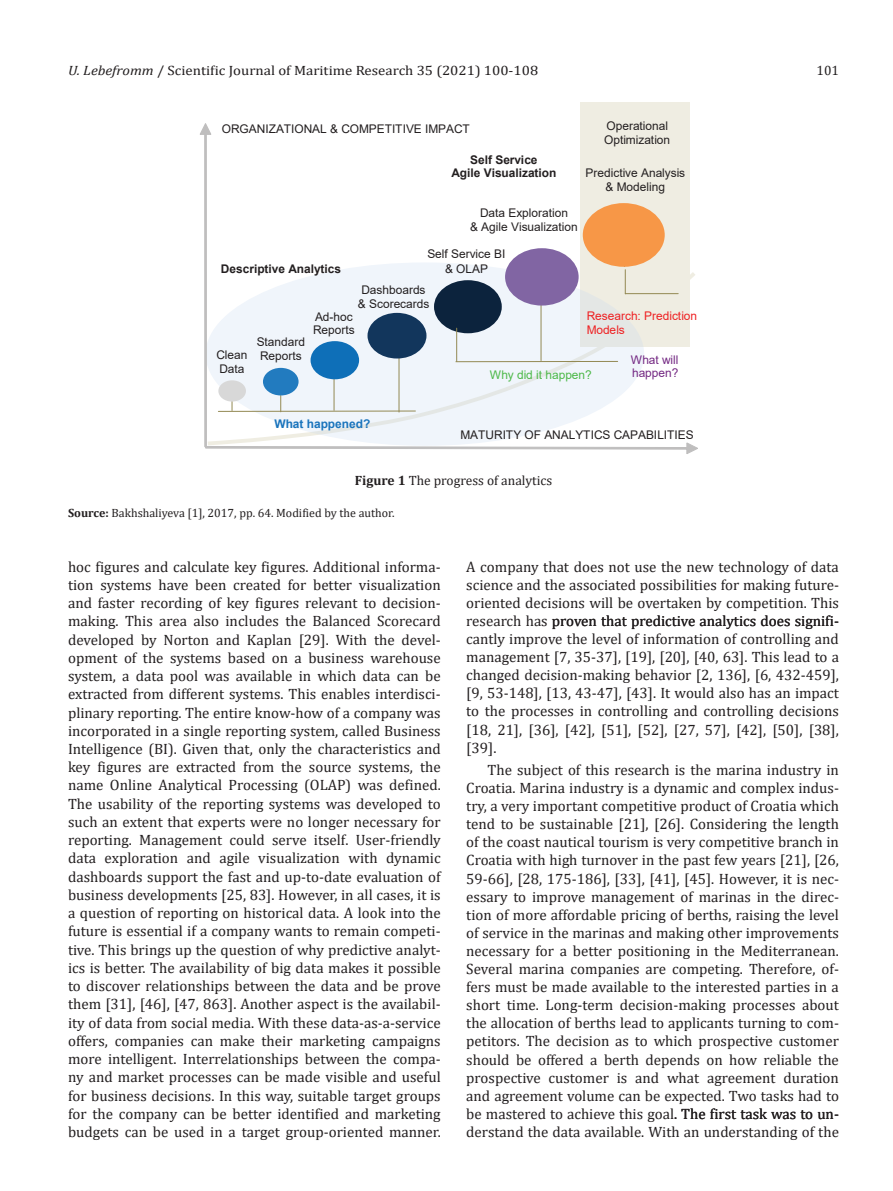
<style>
.page{position:relative;width:893px;height:1191px;background:#fff}
.page>*{position:absolute;margin:0;border:0;box-sizing:border-box;transform-origin:0 0}
.osnovni_tekst{font:15px/18.3px "Cambria";color:#231f20;text-align:justify}
.potpis_slika{font:13.5px "Cambria";color:#231f20;scale:1.1 1}
.potpis_slika-2{font:13.5px "Cambria";color:#231f20}
.izvor{font:12px "Cambria";color:#231f20}
.t1{font:11.85px/13.8px "Arial";color:#231f20}
.t2{font:700 11.85px/13.6px "Arial";color:#231f20;text-align:center}
.t3{font:11.85px/13.6px "Arial";color:#ee2123}
.t4{font:11.85px "Arial";color:#4cb848}
.t5{font:11.85px/13.8px "Arial";color:#742983}
.t6{font:700 11.85px "Arial";color:#1a74bc}
.s1{font-style:italic}
.s2{font-weight:700}
</style>
<div class="page">
<div style="left:580px;top:103px;width:110px;height:244px;background:#efede2"></div>
<svg style="left:200px;top:123px;width:498px;height:331px"></svg>
<p class="potpis_slika" style="left:68px;top:62px;width:429px"><span class="s1">U. Lebefromm</span> / Scientific Journal of Maritime Research 35 (2021) 100-108</p>
<p class="potpis_slika-2" style="left:816px;top:62px;width:24px">101</p>
<p class="t1" style="left:222px;top:122px;width:250px">ORGANIZATIONAL &amp; COMPETITIVE IMPACT</p>
<p class="t2" style="left:451px;top:153px;width:107px">Self Service<br>Agile Visualization</p>
<p class="t2" style="left:221px;top:262px;width:122px">Descriptive Analytics</p>
<p class="t1" style="left:470px;top:206px;width:109px;text-align:center">Data Exploration<br>&amp; Agile Visualization</p>
<p class="t1" style="left:427px;top:247px;width:80px;line-height:14.4px;text-align:center">Self Service BI &amp; OLAP</p>
<p class="t1" style="left:358px;top:283px;width:73px">Dashboards &amp; Scorecards</p>
<p class="t1" style="left:604px;top:119px;width:68px">Operational<br>Optimization</p>
<p class="t1" style="left:586px;top:166px;width:101px;text-align:center">Predictive Analysis &amp; Modeling</p>
<p class="t1" style="left:216px;top:348px;width:33px">Clean<br>Data</p>
<p class="t1" style="left:257px;top:335px;width:50px">Standard<br>Reports</p>
<p class="t1" style="left:313px;top:309px;width:43px">Ad-hoc<br>Reports</p>
<p class="t6" style="left:274px;top:416px;width:97px">What happened?</p>
<p class="t3" style="left:587px;top:309px;width:112px">Research: Prediction<br>Models</p>
<p class="t4" style="left:490px;top:366px;width:103px">Why did it happen?</p>
<p class="t5" style="left:631px;top:352px;width:49px">What will happen?</p>
<p class="t1" style="left:461px;top:428px;width:235px">MATURITY OF ANALYTICS CAPABILITIES</p>
<p class="potpis_slika-2" style="left:355px;top:473px;width:199px"><span class="s2">Figure 1</span> The progress of analytics</p>
<p class="izvor" style="left:68px;top:506px;width:328px"><span class="s2">Source:</span> Bakhshaliyeva [1], 2017, pp. 64. Modified by the author.</p>
<p class="osnovni_tekst" style="left:68px;top:557px;width:374px">hoc figures and calculate key figures. Additional informa&shy;tion systems have been created for better visualization and faster recording of key figures relevant to decision&shy;making. This area also includes the Balanced Scorecard developed by Norton and Kaplan [29]. With the devel&shy;opment of the systems based on a business warehouse system, a data pool was available in which data can be extracted from different systems. This enables interdisci&shy;plinary reporting. The entire know-how of a company was incorporated in a single reporting system, called Business Intelligence (BI). Given that, only the characteristics and key figures are extracted from the source systems, the name Online Analytical Processing (OLAP) was defined.<br>The usability of the reporting systems was developed to such an extent that experts were no longer necessary for reporting. Management could serve itself. User-friendly data exploration and agile visualization with dynamic dashboards support the fast and up-to-date evaluation of business developments [25, 83]. However, in all cases, it is a question of reporting on historical data. A look into the future is essential if a company wants to remain competi&shy;tive. This brings up the question of why predictive analyt&shy;ics is better. The availability of big data makes it possible to discover relationships between the data and be prove them [31], [46], [47, 863]. Another aspect is the availabil&shy;ity of data from social media. With these data-as-a-service offers, companies can make their marketing campaigns more intelligent. Interrelationships between the compa&shy;ny and market processes can be made visible and useful for business decisions. In this way, suitable target groups for the company can be better identified and marketing budgets can be used in a target group-oriented manner.</p>
<p class="osnovni_tekst" style="left:466px;top:557px;width:374px">A company that does not use the new technology of data science and the associated possibilities for making future&shy;oriented decisions will be overtaken by competition. This research has proven that predictive analytics does signifi&shy;cantly improve the level of information of controlling and management [7, 35-37], [19], [20], [40, 63]. This lead to a changed decision-making behavior [2, 136], [6, 432-459], [9, 53-148], [13, 43-47], [43]. It would also has an impact to the processes in controlling and controlling decisions [18, 21], [36], [42], [51], [52], [27, 57], [42], [50], [38], [39].</p>
<p class="osnovni_tekst" style="left:466px;top:760px;width:374px;text-indent:21px">The subject of this research is the marina industry in Croatia. Marina industry is a dynamic and complex indus&shy;try, a very important competitive product of Croatia which tend to be sustainable [21], [26]. Considering the length of the coast nautical tourism is very competitive branch in Croatia with high turnover in the past few years [21], [26, 59-66], [28, 175-186], [33], [41], [45]. However, it is nec&shy;essary to improve management of marinas in the direc&shy;tion of more affordable pricing of berths, raising the level of service in the marinas and making other improvements necessary for a better positioning in the Mediterranean.<br>Several marina companies are competing. Therefore, of&shy;fers must be made available to the interested parties in a short time. Long-term decision-making processes about the allocation of berths lead to applicants turning to com&shy;petitors. The decision as to which prospective customer should be offered a berth depends on how reliable the prospective customer is and what agreement duration and agreement volume can be expected. Two tasks had to be mastered to achieve this goal. The first task was to un&shy;derstand the data available. With an understanding of the</p>
</div>
